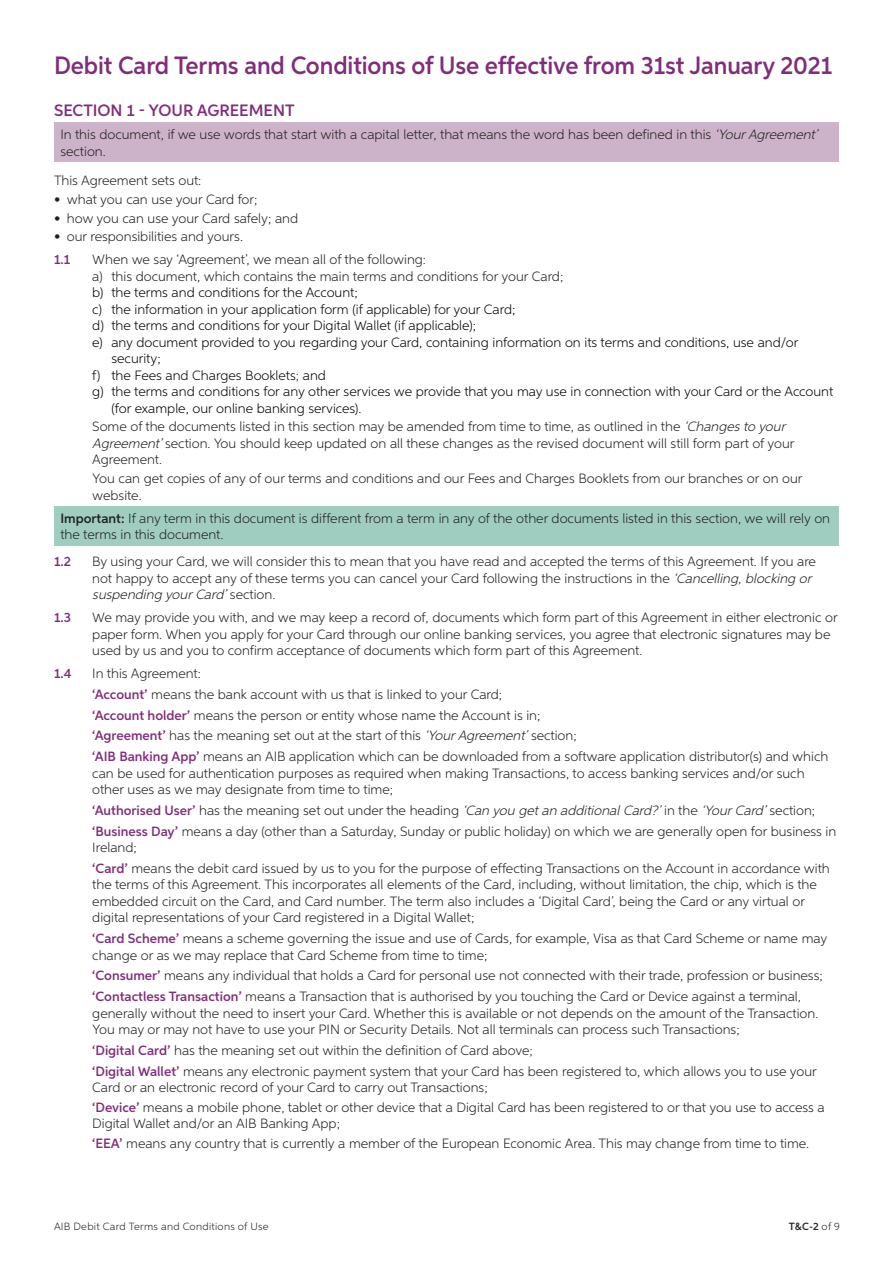
<style>
.page{position:relative;width:893px;height:1263px;background:#fff}
.page>*{position:absolute;margin:0;border:0;box-sizing:border-box;transform-origin:0 0}
.t1{font:600 25.2px "Aspira";letter-spacing:-.005em;color:#812e7a;scale:.96 1}
.t2{font:600 16.5px "Aspira";color:#812e7a}
.t3{font:300 13.5px/16.5px "Aspira";color:#231f20}
.t4{font:300 13.5px "Aspira";color:#020304}
.t5{font:600 13.5px "Aspira";color:#812e7a}
.t6{font:300 10.5px "Aspira";letter-spacing:.025em;color:#231f20}
.t7{font:600 10.5px "Aspira";color:#231f20}
.s1{font-style:italic}
.s2{font-weight:600;color:#812e7a}
.s3{color:#231f20}
.s4{font-weight:600}
.s5{font-weight:300}
</style>
<div class="page">
<div style="left:54px;top:122px;width:785px;height:40px;background:#ccb3ca"></div>
<div style="left:54px;top:506px;width:785px;height:40px;background:#9fcec1"></div>
<p class="t1" style="left:54px;top:50px;width:812px">Debit Card Terms and Conditions of Use effective from 31st January 2021</p>
<p class="t2" style="left:54px;top:100px;width:242px">SECTION 1 - YOUR AGREEMENT</p>
<p class="t3" style="left:60px;top:126px;width:762px">In this document, if we use words that start with a capital letter, that means the word has been defined in this <span class="s1">‘YourAgreement’ </span>section.</p>
<p class="t3" style="left:54px;top:172px;width:149px">This Agreement sets out:</p>
<p class="t3" style="left:54px;top:191px;width:205px">• what you can use your Card for;</p>
<p class="t3" style="left:54px;top:210px;width:246px">• how you can use your Card safely; and</p>
<p class="t3" style="left:54px;top:225px;width:190px;line-height:23px">• our responsibilities and yours.<br><span class="s2">1.1</span></p>
<p class="t3" style="left:92px;top:251px;width:335px">When we say ‘Agreement’, we mean all of the following:</p>
<p class="t3" style="left:92px;top:268px;width:472px">a) this document, which contains the main terms and conditions for your Card;</p>
<p class="t4" style="left:92px;top:284px;width:267px">b) the terms and conditions for the Account;</p>
<p class="t4" style="left:92px;top:301px;width:425px">c) the information in your application form (if applicable) for your Card;</p>
<p class="t4" style="left:92px;top:317px;width:385px">d) the terms and conditions for your Digital Wallet (if applicable);</p>
<p class="t4" style="left:92px;top:334px;width:708px">e) any document provided to you regarding your Card, containing information on its terms and conditions, use and/or</p>
<p class="t4" style="left:111px;top:350px;width:51px">security;</p>
<p class="t4" style="left:92px;top:367px;width:235px">f) the Fees and Charges Booklets<span class="s3">;</span> and</p>
<p class="t4" style="left:92px;top:383px;width:742px">g) the terms and conditions for any other services we provide that you may use in connection with your Card or the Account</p>
<p class="t4" style="left:111px;top:400px;width:252px">(for example, our online banking services).</p>
<p class="t3" style="left:92px;top:418px;width:704px">Some of the documents listed in this section may be amended from time to time, as outlined in the <span class="s1">‘Changesto your<br>Agreement’</span>section. You should keep updated on all these changes as the revised document will still form part of your<br>Agreement.</p>
<p class="t3" style="left:92px;top:470px;width:712px">You can get copies of any of our terms and conditions and our Fees and Charges Booklets from our branches or on our website.</p>
<p class="t3" style="left:60px;top:510px;width:771px"><span class="s4">Important:</span> If any term in this document is different from a term in any of the other documents listed in this section, we will rely on the terms in this document.</p>
<p class="t5" style="left:54px;top:553px;width:19px">1.2</p>
<p class="t3" style="left:92px;top:553px;width:725px;text-align:justify">By using your Card, we will consider this to mean that you have read and accepted the terms of this Agreement. If you are not happy to accept any of these terms you can cancel your Card following the instructions in the <span class="s1">‘Cancelling,blocking or suspending yourCard’</span>s e c t i o n .</p>
<p class="t5" style="left:54px;top:609px;width:19px">1.3</p>
<p class="t3" style="left:92px;top:609px;width:747px">We may provide you with, and we may keep a record of, documents which form part of this Agreement in either electronic or paper form. When you apply for your Card through our online banking services, you agree that electronic signatures may be used by us and you to confirm acceptance of documents which form part of this Agreement.</p>
<p class="t5" style="left:54px;top:665px;width:19px">1.4</p>
<p class="t3" style="left:92px;top:663px;width:738px;line-height:20.7px">In this Agreement:<br><span class="s2">‘Account’</span> means the bank account with us that is linked to your Card;<br><span class="s2">‘Account holder’</span> means the person or entity whose name the Account is in;<br><span class="s2">‘Agreement’</span> has the meaning set out at the start of this <span class="s1">‘YourAgreement’</span>section;<br><span class="s2">‘AIB Banking App’</span> means an AIB application which can be downloaded from a software application distributor(s) and which</p>
<p class="t3" style="left:92px;top:764px;width:714px">can be used for authentication purposes as required when making Transactions, to access banking services and/or such other uses as we may designate from time to time;</p>
<p class="t3" style="left:92px;top:800px;width:745px;line-height:20.7px"><span class="s2">‘Authorised User’</span> has the meaning set out under the heading <span class="s1">‘Can you getan additionalCard?’</span>in the <span class="s1">‘YourCard’</span>section; <span class="s2">‘Business Day’</span> means a day (other than a Saturday, Sunday or public holiday) on which we are generally open for business in</p>
<p class="t3" style="left:92px;top:837px;width:739px;line-height:20.7px">Ireland;<br><span class="s2">‘Card’</span> means the debit card issued by us to you for the purpose of effecting Transactions on the Account in accordance with</p>
<p class="t3" style="left:92px;top:876px;width:726px">the terms of this Agreement. This incorporates all elements of the Card, including, without limitation, the chip, which is the embedded circuit on the Card, and Card number. The term also includes a ‘Digital Card’, being the Card or any virtual or digital representations of your Card registered in a Digital Wallet;</p>
<p class="t3" style="left:92px;top:930px;width:736px"><span class="s2">‘Card Scheme’</span> means a scheme governing the issue and use of Cards, for example, Visa as that Card Scheme or name may change or as we may replace that Card Scheme from time to time;</p>
<p class="t3" style="left:92px;top:965px;width:732px;line-height:20.7px"><span class="s2">‘Consumer’</span> means any individual that holds a Card for personal use not connected with their trade, profession or business; <span class="s2">‘Contactless Transaction’</span> means a Transaction that is authorised by you touching the Card or Device against a terminal,</p>
<p class="t3" style="left:92px;top:1004px;width:728px">generally without the need to insert your Card. Whether this is available or not depends on the amount of the Transaction.<br>You may or may not have to use your PIN or Security Details. Not all terminals can process such Transactions;</p>
<p class="t3" style="left:92px;top:1040px;width:726px;line-height:20.7px"><span class="s2">‘Digital Card’</span> has the meaning set out within the definition of Card above;<br><span class="s2">‘Digital Wallet’</span> means any electronic payment system that your Card has been registered to, which allows you to use your</p>
<p class="t3" style="left:92px;top:1077px;width:734px;line-height:20.1px">Card or an electronic record of your Card to carry out Transactions;<br><span class="s2">‘Device’</span> means a mobile phone, tablet or other device that a Digital Card has been registered to or that you use to access a</p>
<p class="t3" style="left:92px;top:1113px;width:718px;line-height:20.1px">Digital Wallet and/or an AIB Banking App;<br><span class="s2">‘EEA’</span> means any country that is currently a member of the European Economic Area. This may change from time to time.</p>
<p class="t6" style="left:54px;top:1220px;width:216px">AIB Debit Card Terms and Conditions of Use</p>
<p class="t7" style="left:789px;top:1220px;width:53px">T&amp;C-2 <span class="s5">of 9</span></p>
</div>
